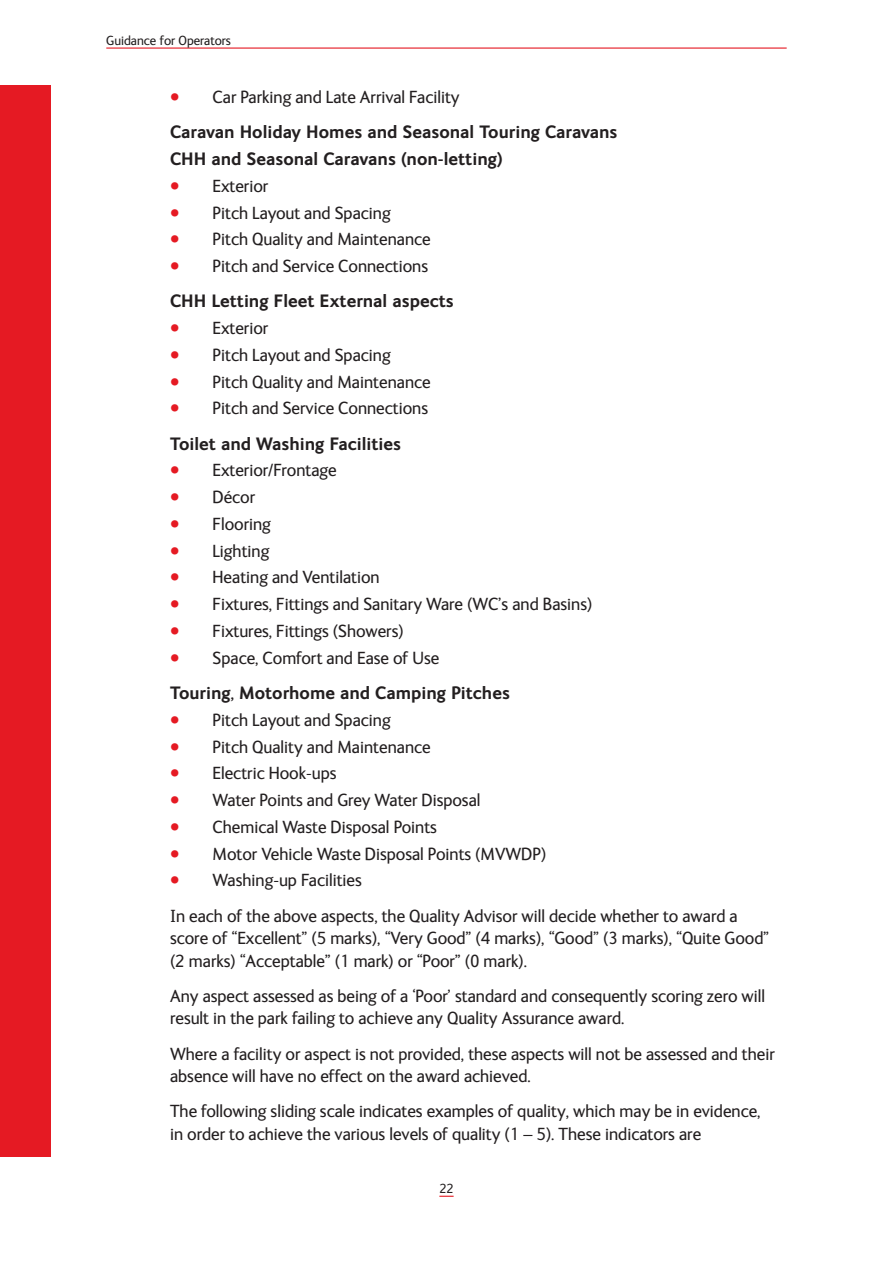
<style>
.page{position:relative;width:893px;height:1263px;background:#fff}
.page>*{position:absolute;margin:0;border:0;box-sizing:border-box;transform-origin:0 0}
.Bullet_List_3mm{font:18px/22.5px "FS Ingrid";color:#231f20}
.Bullet_List_1mm_25ta{font:18px "FS Ingrid";color:#231f20}
.Sub_Heading{font:700 18px "FS Ingrid";color:#231f20}
.t1{font:13.5px "FS Ingrid";color:#231f20}
.s1{font-size:23.25px;color:#e51a23}
</style>
<div class="page">
<svg style="left:439px;top:1196px;width:15px;height:1px"></svg>
<div style="left:0;top:85px;width:51px;height:1072px;background:#e51a23"></div>
<hr style="left:106px;top:48px;width:681px;height:1px;background:#e51a23">
<p class="t1" style="left:106px;top:33px;width:126px">Guidance for Operators</p>
<p class="Bullet_List_1mm_25ta" style="left:170px;top:88px;width:291px"><span class="s1">•</span> Car Parking and Late Arrival Facility</p>
<p class="Sub_Heading" style="left:170px;top:122px;width:449px">Caravan Holiday Homes and Seasonal Touring Caravans</p>
<p class="Sub_Heading" style="left:170px;top:149px;width:334px">CHH and Seasonal Caravans (non-letting)</p>
<p class="Bullet_List_1mm_25ta" style="left:170px;top:176px;width:100px"><span class="s1">•</span> Exterior</p>
<p class="Bullet_List_1mm_25ta" style="left:170px;top:203px;width:222px"><span class="s1">•</span> Pitch Layout and Spacing</p>
<p class="Bullet_List_1mm_25ta" style="left:170px;top:230px;width:262px"><span class="s1">•</span> Pitch Quality and Maintenance</p>
<p class="Bullet_List_1mm_25ta" style="left:170px;top:257px;width:260px"><span class="s1">•</span> Pitch and Service Connections</p>
<p class="Sub_Heading" style="left:170px;top:291px;width:285px">CHH Letting Fleet External aspects</p>
<p class="Bullet_List_1mm_25ta" style="left:170px;top:319px;width:100px"><span class="s1">•</span> Exterior</p>
<p class="Bullet_List_1mm_25ta" style="left:170px;top:345px;width:222px"><span class="s1">•</span> Pitch Layout and Spacing</p>
<p class="Bullet_List_1mm_25ta" style="left:170px;top:372px;width:262px"><span class="s1">•</span> Pitch Quality and Maintenance</p>
<p class="Bullet_List_1mm_25ta" style="left:170px;top:399px;width:260px"><span class="s1">•</span> Pitch and Service Connections</p>
<p class="Sub_Heading" style="left:170px;top:433px;width:233px">Toilet and Washing Facilities</p>
<p class="Bullet_List_1mm_25ta" style="left:170px;top:461px;width:168px"><span class="s1">•</span> Exterior/Frontage</p>
<p class="Bullet_List_1mm_25ta" style="left:170px;top:488px;width:87px"><span class="s1">•</span> Décor</p>
<p class="Bullet_List_1mm_25ta" style="left:170px;top:514px;width:102px"><span class="s1">•</span> Flooring</p>
<p class="Bullet_List_1mm_25ta" style="left:170px;top:541px;width:101px"><span class="s1">•</span> Lighting</p>
<p class="Bullet_List_1mm_25ta" style="left:170px;top:568px;width:211px"><span class="s1">•</span> Heating and Ventilation</p>
<p class="Bullet_List_1mm_25ta" style="left:170px;top:595px;width:424px"><span class="s1">•</span> Fixtures, Fittings and Sanitary Ware (WC’s and Basins)</p>
<p class="Bullet_List_1mm_25ta" style="left:170px;top:621px;width:235px"><span class="s1">•</span> Fixtures, Fittings (Showers)</p>
<p class="Bullet_List_1mm_25ta" style="left:170px;top:648px;width:271px"><span class="s1">•</span> Space, Comfort and Ease of Use</p>
<p class="Sub_Heading" style="left:170px;top:683px;width:341px">Touring, Motorhome and Camping Pitches</p>
<p class="Bullet_List_1mm_25ta" style="left:170px;top:710px;width:222px"><span class="s1">•</span> Pitch Layout and Spacing</p>
<p class="Bullet_List_1mm_25ta" style="left:170px;top:737px;width:262px"><span class="s1">•</span> Pitch Quality and Maintenance</p>
<p class="Bullet_List_1mm_25ta" style="left:170px;top:764px;width:168px"><span class="s1">•</span> Electric Hook-ups</p>
<p class="Bullet_List_1mm_25ta" style="left:170px;top:790px;width:312px"><span class="s1">•</span> Water Points and Grey Water Disposal</p>
<p class="Bullet_List_1mm_25ta" style="left:170px;top:817px;width:268px"><span class="s1">•</span> Chemical Waste Disposal Points</p>
<p class="Bullet_List_1mm_25ta" style="left:170px;top:844px;width:378px"><span class="s1">•</span> Motor Vehicle Waste Disposal Points (MVWDP)</p>
<p class="Bullet_List_1mm_25ta" style="left:170px;top:871px;width:193px"><span class="s1">•</span> Washing-up Facilities</p>
<p class="Bullet_List_3mm" style="left:170px;top:904px;width:601px">In each of the above aspects, the Quality Advisor will decide whether to award a score of “Excellent” (5 marks), “Very Good” (4 marks), “Good” (3 marks), “Quite Good” (2 marks) “Acceptable” (1 mark) or “Poor” (0 mark).</p>
<p class="Bullet_List_3mm" style="left:170px;top:985px;width:597px">Any aspect assessed as being of a ‘Poor’ standard and consequently scoring zero will result in the park failing to achieve any Quality Assurance award.</p>
<p class="Bullet_List_3mm" style="left:170px;top:1042px;width:606px">Where a facility or aspect is not provided, these aspects will not be assessed and their absence will have no effect on the award achieved.</p>
<p class="Bullet_List_3mm" style="left:170px;top:1100px;width:592px">The following sliding scale indicates examples of quality, which may be in evidence, in order to achieve the various levels of quality (1 – 5). These indicators are</p>
<p class="t1" style="left:439px;top:1181px;width:16px">22</p>
</div>
